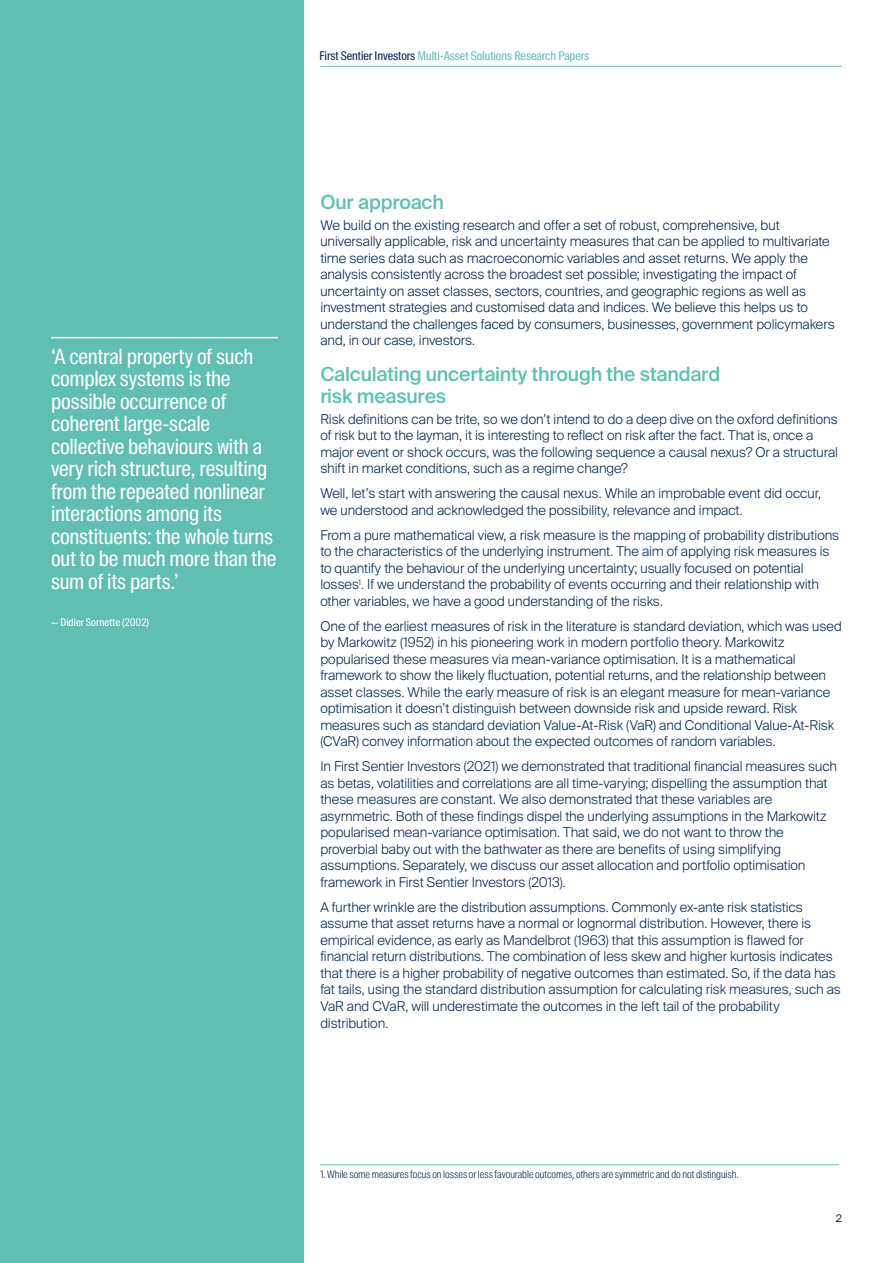
<style>
.page{position:relative;width:893px;height:1263px;background:#fff}
.page>*{position:absolute;margin:0;border:0;box-sizing:border-box;transform-origin:0 0}
.Pullout{font:21px/22.5px "Suisse Intl Cond";letter-spacing:-.01em;color:#fff}
.Body_heading{font:500 19.5px/22.5px "Suisse Intl";letter-spacing:-.01em;color:#60beb3}
.Body_text{font:300 13.5px/16.5px "Suisse Intl";color:#022856}
.t1{font:12px "Suisse Intl Cond";letter-spacing:-.005em;color:#60beb3}
.Footnote{font:300 10.5px "Suisse Intl Cond";color:#022856}
.Source{font:10.5px "Suisse Intl Cond";letter-spacing:.005em;color:#fff}
.t2{font:10.5px "Suisse Intl";color:#022856}
.s1{color:#022856}
</style>
<div class="page">
<hr style="left:320px;top:1164px;width:519px;height:1px;background:#60beb3">
<hr style="left:320px;top:66px;width:522px;height:1px;background:#60beb3">
<div style="left:0;top:0;width:303px;height:1263px;background:#60beb3"></div>
<hr style="left:51px;top:337px;width:227px;height:1px;background:#fff">
<p class="t1" style="left:319px;top:48px;width:271px"><span class="s1">First Sentier Investors</span> Multi-Asset Solutions Research Papers</p>
<p class="Pullout" style="left:51px;top:345px;width:227px">‘A central property of such complex systems is the possible occurrence of coherent large-scale collective behaviours with a very rich structure, resulting from the repeated nonlinear interactions among its constituents: the whole turns out to be much more than the sum of its parts.’</p>
<p class="Source" style="left:51px;top:617px;width:100px">— Didier Sornette (2002)</p>
<p class="Body_heading" style="left:320px;top:191px;width:125px">Our approach</p>
<p class="Body_text" style="left:320px;top:217px;width:516px">We build on the existing research and offer a set of robust, comprehensive, but universally applicable, risk and uncertainty measures that can be applied to multivariate time series data such as macroeconomic variables and asset returns. We apply the analysis consistently across the broadest set possible; investigating the impact of uncertainty on asset classes, sectors, countries, and geographic regions as well as investment strategies and customised data and indices. We believe this helps us to understand the challenges faced by consumers, businesses, government policymakers and, in our case, investors.</p>
<p class="Body_heading" style="left:320px;top:363px;width:401px">Calculating uncertainty through the standard risk measures</p>
<p class="Body_text" style="left:320px;top:411px;width:519px">Risk definitions can be trite, so we don’t intend to do a deep dive on the oxford definitions of risk but to the layman, it is interesting to reflect on risk after the fact. That is, once a major event or shock occurs, was the following sequence a causal nexus? Or a structural shift in market conditions, such as a regime change?</p>
<p class="Body_text" style="left:320px;top:485px;width:502px">Well, let’s start with answering the causal nexus. While an improbable event did occur, we understood and acknowledged the possibility, relevance and impact.</p>
<p class="Body_text" style="left:320px;top:527px;width:520px">From a pure mathematical view, a risk measure is the mapping of probability distributions to the characteristics of the underlying instrument. The aim of applying risk measures is to quantify the behaviour of the underlying uncertainty; usually focused on potential losses<sup>1</sup>. If we understand the probability of events occurring and their relationship with other variables, we have a good understanding of the risks.</p>
<p class="Body_text" style="left:320px;top:618px;width:523px">One of the earliest measures of risk in the literature is standard deviation, which was used by Markowitz (1952) in his pioneering work in modern portfolio theory. Markowitz popularised these measures via mean-variance optimisation. It is a mathematical framework to show the likely fluctuation, potential returns, and the relationship between asset classes. While the early measure of risk is an elegant measure for mean-variance optimisation it doesn’t distinguish between downside risk and upside reward. Risk measures such as standard deviation Value-At-Risk (VaR) and Conditional Value-At-Risk (CVaR) convey information about the expected outcomes of random variables.</p>
<p class="Body_text" style="left:320px;top:758px;width:518px">In First Sentier Investors (2021) we demonstrated that traditional financial measures such as betas, volatilities and correlations are all time-varying; dispelling the assumption that these measures are constant. We also demonstrated that these variables are asymmetric. Both of these findings dispel the underlying assumptions in the Markowitz popularised mean-variance optimisation. That said, we do not want to throw the proverbial baby out with the bathwater as there are benefits of using simplifying assumptions. Separately, we discuss our asset allocation and portfolio optimisation framework in First Sentier Investors (2013).</p>
<p class="Body_text" style="left:320px;top:899px;width:522px">A further wrinkle are the distribution assumptions. Commonly ex-ante risk statistics assume that asset returns have a normal or lognormal distribution. However, there is empirical evidence, as early as Mandelbrot (1963) that this assumption is flawed for financial return distributions. The combination of less skew and higher kurtosis indicates that there is a higher probability of negative outcomes than estimated. So, if the data has fat tails, using the standard distribution assumption for calculating risk measures, such as VaR and CVaR, will underestimate the outcomes in the left tail of the probability distribution.</p>
<p class="Footnote" style="left:320px;top:1168px;width:420px">1. While some measures focus on losses or less favourable outcomes, others are symmetric and do not distinguish.</p>
<p class="t2" style="left:836px;top:1212px;width:8px">2</p>
</div>
